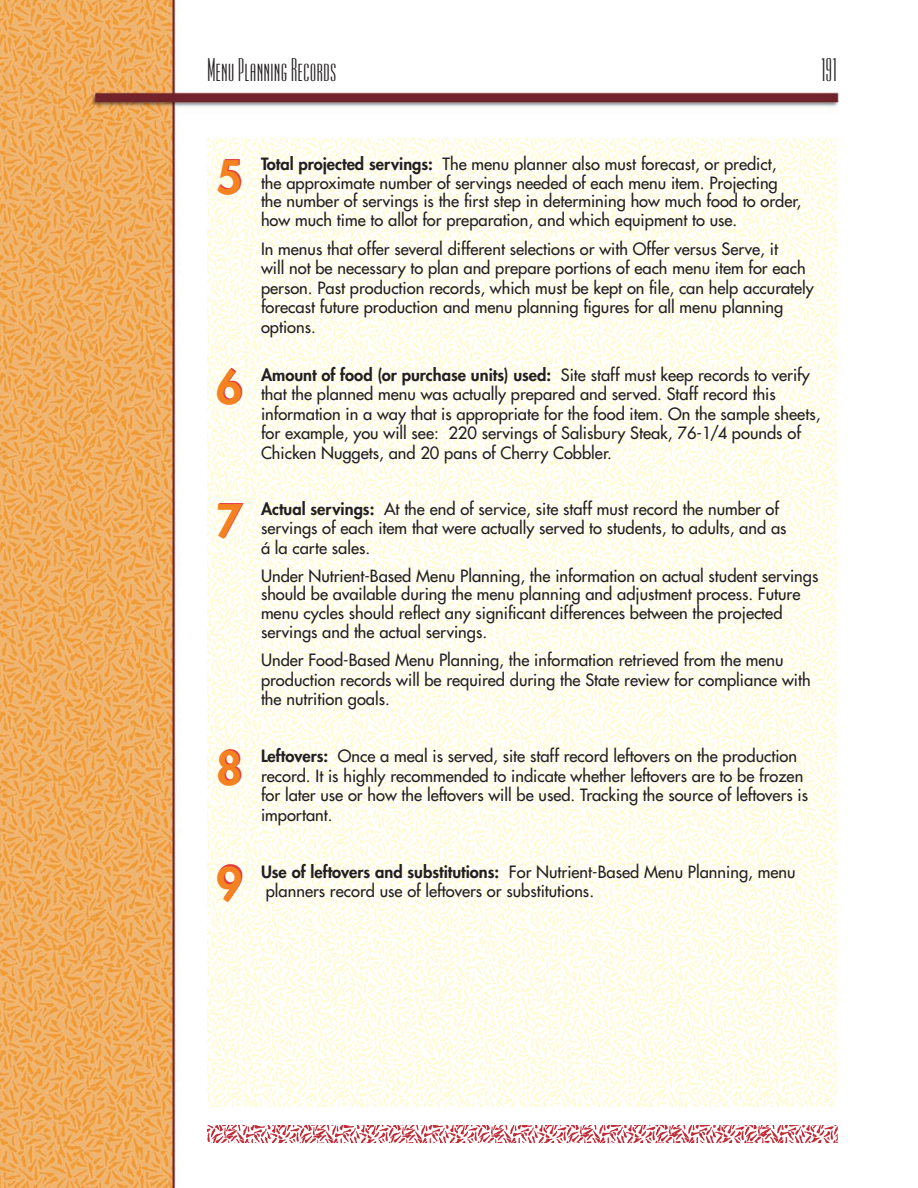
<style>
.page{position:relative;width:918px;height:1188px;background:#fff}
.page>*{position:absolute;margin:0;border:0;box-sizing:border-box;transform-origin:0 0}
.Nutrition_Goals_Heads{font:800 45px "Futura";color:#f58220}
.t1{font:27px "Ultra Condensed Sans One";color:#231f20}
.Sidebar_Bullets-0p6{font:16.5px/19.5px "Futura";color:#231f20}
.Sidebar_Bullets-0p{font:16.5px/19.5px "Futura";color:#231f20}
.s1{font-weight:800}
</style>
<div class="page">
<img style="left:0;top:0;width:839px;height:1188px">
<img style="left:208px;top:1125px;width:630px;height:18px">
<img style="left:207px;top:139px;width:630px;height:968px">
<p class="t1" style="left:207px;top:53px;width:131px">Menu Planning Records</p>
<p class="t1" style="left:821px;top:53px;width:18px">191</p>
<p class="Nutrition_Goals_Heads" style="left:216px;top:149px;width:28px">5</p>
<p class="Nutrition_Goals_Heads" style="left:216px;top:359px;width:28px">6</p>
<p class="Nutrition_Goals_Heads" style="left:216px;top:493px;width:28px">7</p>
<p class="Nutrition_Goals_Heads" style="left:216px;top:740px;width:28px">8</p>
<p class="Nutrition_Goals_Heads" style="left:216px;top:856px;width:28px">9</p>
<p class="Sidebar_Bullets-0p6" style="left:261px;top:155px;width:542px;line-height:18.8px"><span class="s1">Total projected servings:</span> The menu planner also must forecast, or predict,<br>the approximate number of servings needed of each menu item. Projecting the number of servings is the first step in determining how much food to order, how much time to allot for preparation, and which equipment to use.</p>
<p class="Sidebar_Bullets-0p" style="left:261px;top:239px;width:554px">In menus that offer several different selections or with Offer versus Serve, it<br>will not be necessary to plan and prepare portions of each menu item for each person. Past production records, which must be kept on file, can help accurately forecast future production and menu planning figures for all menu planning options.</p>
<p class="Sidebar_Bullets-0p6" style="left:261px;top:365px;width:561px"><span class="s1">Amount of food (or purchase units) used:</span> Site staff must keep records to verify that the planned menu was actually prepared and served. Staff record this information in a way that is appropriate for the food item. On the sample sheets, for example, you will see: 220 servings of Salisbury Steak, 76-1/4 pounds of Chicken Nuggets, and 20 pans of Cherry Cobbler.</p>
<p class="Sidebar_Bullets-0p6" style="left:261px;top:499px;width:527px"><span class="s1">Actual servings:</span> At the end of service, site staff must record the number of servings of each item that were actually served to students, to adults, and as á la carte sales.</p>
<p class="Sidebar_Bullets-0p6" style="left:261px;top:566px;width:559px;line-height:18.8px">Under Nutrient-Based Menu Planning, the information on actual student servings should be available during the menu planning and adjustment process. Future menu cycles should reflect any significant differences between the projected servings and the actual servings.</p>
<p class="Sidebar_Bullets-0p6" style="left:261px;top:651px;width:551px">Under Food-Based Menu Planning, the information retrieved from the menu production records will be required during the State review for compliance with the nutrition goals.</p>
<p class="Sidebar_Bullets-0p6" style="left:261px;top:747px;width:549px"><span class="s1">Leftovers:</span> Once a meal is served, site staff record leftovers on the production record. It is highly recommended to indicate whether leftovers are to be frozen for later use or how the leftovers will be used. Tracking the source of leftovers is important.</p>
<p class="Sidebar_Bullets-0p6" style="left:261px;top:862px;width:536px"><span class="s1">Use of leftovers and substitutions:</span> For Nutrient-Based Menu Planning, menu planners record use of leftovers or substitutions.</p>
</div>
